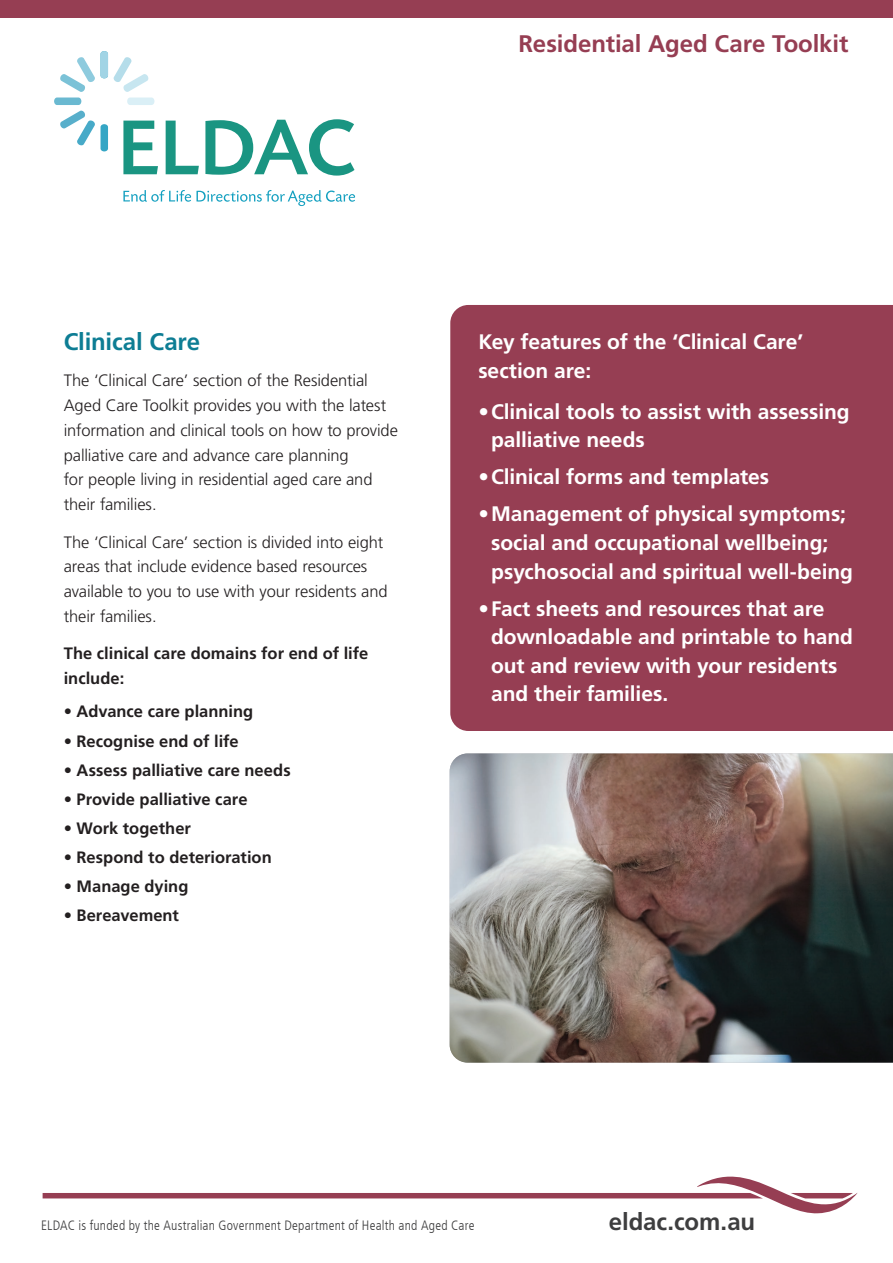
<style>
.page{position:relative;width:893px;height:1263px;background:#fff}
.page>*{position:absolute;margin:0;border:0;box-sizing:border-box;transform-origin:0 0}
.Text_Heading{font:700 24px "Frutiger LT Std";letter-spacing:-.005em;color:#963e53}
.Text_Heading-2{font:700 24px "Frutiger LT Std";letter-spacing:-.005em;color:#0d7d94}
.Website{font:700 24px "Frutiger LT Std";letter-spacing:-.005em;color:#3e3e3f}
.White_text{font:700 21px/28.5px "Frutiger LT Std";letter-spacing:-.005em;color:#fff}
.Text{font:300 16.5px/24.8px "Frutiger LT Std";letter-spacing:-.005em;color:#231f20}
.Text-2{font:700 16.5px/24.8px "Frutiger LT Std";color:#231f20}
.Funded_by_text{font:300 condensed 13.5px "Frutiger LT";letter-spacing:.015em;color:#3e3e3f}
</style>
<div class="page">
<div style="left:0;top:0;width:893px;height:17px;background:#963e53"></div>
<svg style="left:127px;top:98px;width:27px;height:7px"></svg>
<svg style="left:101px;top:124px;width:7px;height:27px"></svg>
<svg style="left:54px;top:98px;width:41px;height:48px"></svg>
<svg style="left:60px;top:57px;width:35px;height:35px"></svg>
<svg style="left:101px;top:51px;width:48px;height:41px"></svg>
<svg style="left:123px;top:190px;width:232px;height:16px"></svg>
<svg style="left:123px;top:121px;width:35px;height:53px"></svg>
<svg style="left:166px;top:121px;width:33px;height:53px"></svg>
<svg style="left:205px;top:119px;width:149px;height:57px"></svg>
<div style="left:450px;top:305px;width:443px;height:426px;background:#963e53"></div>
<img style="left:450px;top:753px;width:443px;height:310px">
<svg style="left:43px;top:1176px;width:815px;height:38px"></svg>
<h1 class="Text_Heading" style="left:518px;top:29px;width:331px">Residential Aged Care Toolkit</h1>
<h1 class="Text_Heading-2" style="left:64px;top:327px;width:138px">Clinical Care</h1>
<p class="Text" style="left:64px;top:369px;width:336px">The ‘Clinical Care’ section of the Residential Aged Care Toolkit provides you with the latest information and clinical tools on how to provide palliative care and advance care planning<br>for people living in residential aged care and their families.</p>
<p class="Text" style="left:64px;top:530px;width:325px">The ‘Clinical Care’ section is divided into eight areas that include evidence based resources available to you to use with your residents and their families.</p>
<p class="Text-2" style="left:64px;top:641px;width:306px">The clinical care domains for end of life include:</p>
<p class="Text-2" style="left:64px;top:699px;width:191px">• Advance care planning</p>
<p class="Text-2" style="left:64px;top:728px;width:176px">• Recognise end of life</p>
<p class="Text-2" style="left:64px;top:757px;width:228px">• Assess palliative care needs</p>
<p class="Text-2" style="left:64px;top:786px;width:185px">• Provide palliative care</p>
<p class="Text-2" style="left:64px;top:815px;width:129px">• Work together</p>
<p class="Text-2" style="left:64px;top:844px;width:210px">• Respond to deterioration</p>
<p class="Text-2" style="left:64px;top:873px;width:126px">• Manage dying</p>
<p class="Text-2" style="left:64px;top:902px;width:117px">• Bereavement</p>
<p class="White_text" style="left:478px;top:328px;width:326px">Key features of the ‘Clinical Care’ section are:</p>
<p class="White_text" style="left:491px;top:397px;width:360px;text-indent:-13px">•Clinical tools to assist with assessing palliative needs</p>
<p class="White_text" style="left:478px;top:463px;width:292px">•Clinical forms and templates</p>
<p class="White_text" style="left:491px;top:500px;width:363px;text-indent:-13px">•Management of physical symptoms; social and occupational wellbeing; psychosocial and spiritual well-being</p>
<p class="White_text" style="left:491px;top:594px;width:363px;text-indent:-13px">•Fact sheets and resources that are downloadable and printable to hand out and review with your residents and their families.</p>
<p class="Funded_by_text" style="left:41px;top:1217px;width:435px">ELDAC is funded by the Australian Government Department of Health and Aged Care</p>
<p class="Website" style="left:609px;top:1207px;width:148px">eldac.com.au</p>
</div>
